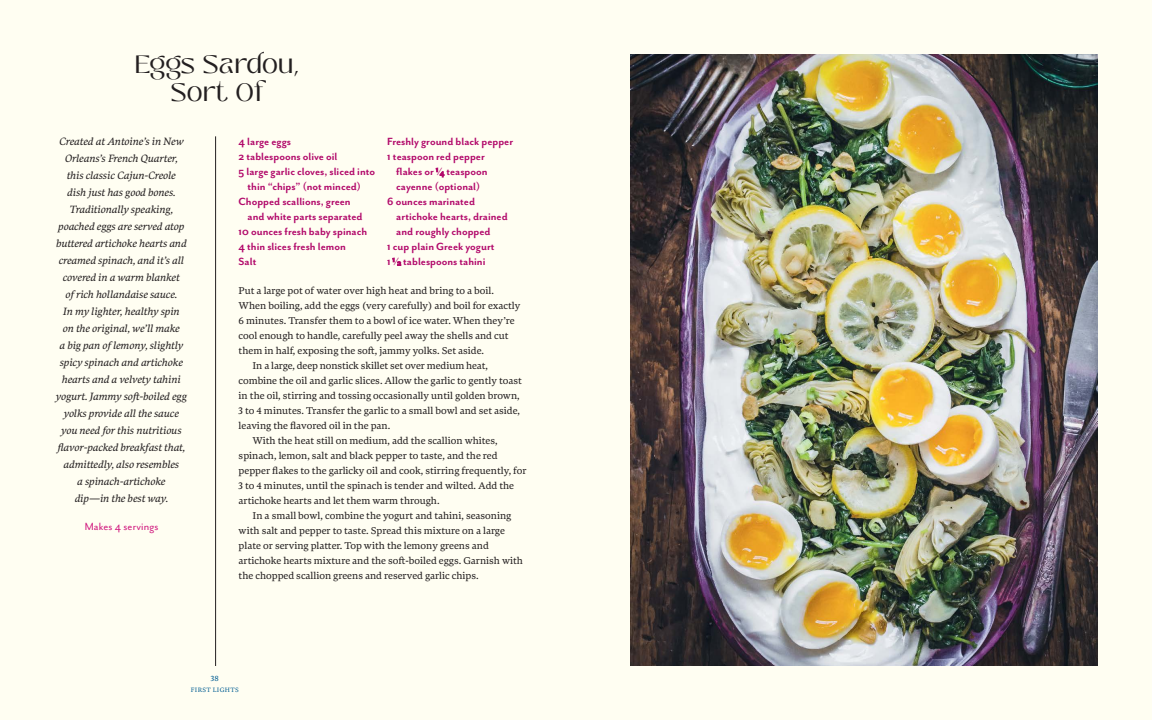
<style>
.page{position:relative;width:1152px;height:720px;background:#fffef2}
.page>*{position:absolute;margin:0;border:0;box-sizing:border-box;transform-origin:0 0}
.t1{font:25px/28px "Zolina";letter-spacing:.035em;color:#231f20;text-align:center}
.t2{font:700 12px "Mr Eaves San OT";color:#b20a6b}
.t3{font:12px "Mr Eaves San OT";letter-spacing:.01em;color:#d0157d}
.t4{font:italic 11px/17px "Bennet Text Two";color:#231f20;text-align:center}
.t5{font:10.2px "Bennet Text Two";color:#231f20}
.t6{font:8px "Bennet Text Two";color:#005d92}
.t7{font:6.5px "Bennet Text Two";letter-spacing:.05em;color:#005d92}
.s1{font-size:8.4px}
</style>
<div class="page">
<hr style="left:215px;top:136px;width:1px;height:530px;background:#231f20">
<img style="left:630px;top:54px;width:468px;height:612px">
<h1 class="t1" style="left:135px;top:51px;width:165px">Eggs Sardou,<br>Sort Of</h1>
<p class="t4" style="left:56px;top:133px;width:132px">Created at Antoine’s in New<br>Orleans’s French Quarter, this classic Cajun-Creole<br>dish just has good bones.<br>Traditionally speaking, poached eggs are served atop buttered artichoke hearts and creamed spinach, and it’s all covered in a warm blanket<br>of rich hollandaise sauce.<br>In my lighter, healthy spin<br>on the original, we’ll make<br>a big pan of lemony, slightly spicy spinach and artichoke hearts and a velvety tahini yogurt. Jammy soft-boiled egg yolks provide all the sauce you need for this nutritious flavor-packed breakfast that, admittedly, also resembles<br>a spinach-artichoke<br>dip—in the best way.</p>
<p class="t3" style="left:85px;top:520px;width:75px">Makes 4 servings</p>
<p class="t2" style="left:387px;top:135px;width:127px">Freshly ground black pepper</p>
<p class="t2" style="left:387px;top:150px;width:99px">1 teaspoon red pepper</p>
<p class="t2" style="left:396px;top:165px;width:93px">flakes or <sup>1</sup>⁄<span class="s1">4</span> teaspoon</p>
<p class="t2" style="left:396px;top:180px;width:85px">cayenne (optional)</p>
<p class="t2" style="left:387px;top:195px;width:89px">6 ounces marinated</p>
<p class="t2" style="left:396px;top:210px;width:113px">artichoke hearts, drained</p>
<p class="t2" style="left:396px;top:225px;width:96px">and roughly chopped</p>
<p class="t2" style="left:387px;top:240px;width:109px">1 cup plain Greek yogurt</p>
<p class="t2" style="left:387px;top:255px;width:100px">1 <sup>1</sup>⁄<span class="s1">2</span> tablespoons tahini</p>
<p class="t5" style="left:239px;top:284px;width:257px">Put a large pot of water over high heat and bring to a boil.</p>
<p class="t5" style="left:239px;top:299px;width:283px">When boiling, add the eggs (very carefully) and boil for exactly</p>
<p class="t5" style="left:239px;top:314px;width:278px">6 minutes. Transfer them to a bowl of ice water. When they’re</p>
<p class="t5" style="left:239px;top:329px;width:272px">cool enough to handle, carefully peel away the shells and cut</p>
<p class="t5" style="left:239px;top:344px;width:247px">them in half, exposing the soft, jammy yolks. Set aside.</p>
<p class="t5" style="left:253px;top:359px;width:237px">In a large, deep nonstick skillet set over medium heat,</p>
<p class="t5" style="left:239px;top:374px;width:285px">combine the oil and garlic slices. Allow the garlic to gently toast</p>
<p class="t5" style="left:239px;top:389px;width:283px">in the oil, stirring and tossing occasionally until golden brown,</p>
<p class="t5" style="left:239px;top:404px;width:283px">3 to 4 minutes. Transfer the garlic to a small bowl and set aside,</p>
<p class="t5" style="left:239px;top:419px;width:153px">leaving the flavored oil in the pan.</p>
<p class="t5" style="left:253px;top:434px;width:247px">With the heat still on medium, add the scallion whites,</p>
<p class="t5" style="left:239px;top:449px;width:261px">spinach, lemon, salt and black pepper to taste, and the red</p>
<p class="t5" style="left:239px;top:464px;width:289px">pepper flakes to the garlicky oil and cook, stirring frequently, for</p>
<p class="t5" style="left:239px;top:479px;width:277px">3 to 4 minutes, until the spinach is tender and wilted. Add the</p>
<p class="t5" style="left:239px;top:494px;width:203px">artichoke hearts and let them warm through.</p>
<p class="t5" style="left:253px;top:509px;width:260px">In a small bowl, combine the yogurt and tahini, seasoning</p>
<p class="t5" style="left:239px;top:524px;width:268px">with salt and pepper to taste. Spread this mixture on a large</p>
<p class="t5" style="left:239px;top:539px;width:252px">plate or serving platter. Top with the lemony greens and</p>
<p class="t5" style="left:239px;top:554px;width:286px">artichoke hearts mixture and the soft-boiled eggs. Garnish with</p>
<p class="t5" style="left:239px;top:569px;width:241px">the chopped scallion greens and reserved garlic chips.</p>
<p class="t2" style="left:239px;top:135px;width:54px">4 large eggs</p>
<p class="t2" style="left:239px;top:150px;width:100px">2 tablespoons olive oil</p>
<p class="t2" style="left:239px;top:165px;width:138px">5 large garlic cloves, sliced into</p>
<p class="t2" style="left:248px;top:180px;width:115px">thin “chips” (not minced)</p>
<p class="t2" style="left:239px;top:195px;width:114px">Chopped scallions, green</p>
<p class="t2" style="left:248px;top:210px;width:117px">and white parts separated</p>
<p class="t2" style="left:239px;top:225px;width:130px">10 ounces fresh baby spinach</p>
<p class="t2" style="left:239px;top:240px;width:109px">4 thin slices fresh lemon</p>
<p class="t2" style="left:239px;top:255px;width:19px">Salt</p>
<p class="t6" style="left:211px;top:673px;width:9px">38</p>
<p class="t7" style="left:191px;top:686px;width:49px">FIRST LIGHTS</p>
</div>
